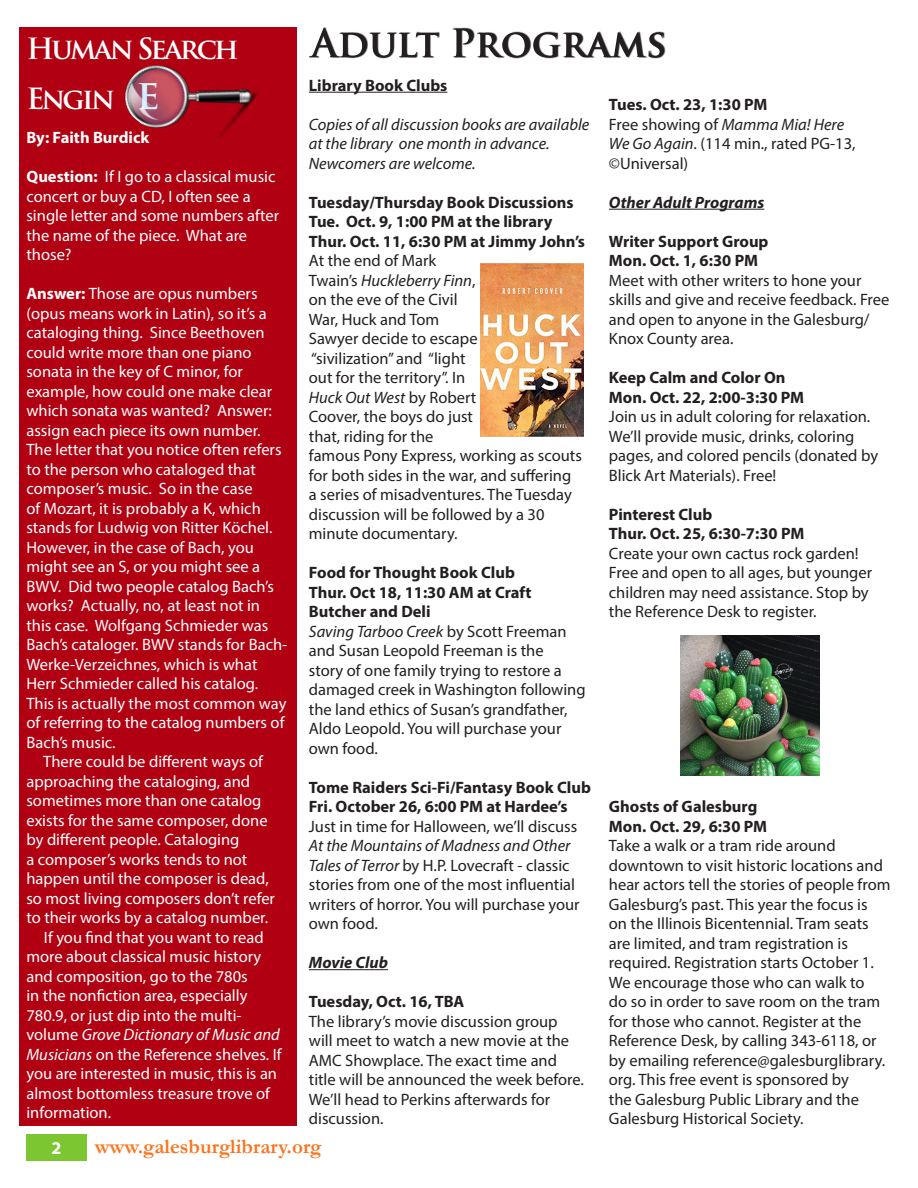
<style>
.page{position:relative;width:918px;height:1188px;background:#fff}
.page>*{position:absolute;margin:0;border:0;box-sizing:border-box;transform-origin:0 0}
.Head_2_reverse{font:700 28.5px "Trajan Pro";letter-spacing:-.09em;color:#fff}
.t1{font:700 21px "Garamond";color:#fb731c}
.t2{font:700 18px "Myriad Pro";color:#fff}
.Body{font:16.5px/19.5px "Myriad Pro";color:#231f20}
.Body-2{font:16.5px/19.5px "Myriad Pro";color:#fff}
.Body-3{font:700 16.5px/19.5px "Myriad Pro";color:#231f20}
.Body-4{font:italic 16.5px/19.5px "Myriad Pro";color:#231f20}
.Body-5{font:italic 700 16.5px "Myriad Pro";color:#231f20}
.Body-6{font:700 16.5px "Myriad Pro";color:#fff}
.s1{font-size:40.5px}
.s2{font-weight:700}
.s3{font-style:italic}
.s4{font-style:normal}
</style>
<div class="page">
<div style="left:26px;top:1134px;width:61px;height:27px;background:#7cc731"></div>
<div style="left:19px;top:27px;width:278px;height:1099px;background:#b10011"></div>
<hr style="left:309px;top:92px;width:138px;height:1px;background:#231f20">
<hr style="left:309px;top:969px;width:79px;height:1px;background:#231f20">
<hr style="left:609px;top:209px;width:155px;height:1px;background:#231f20">
<svg style="left:309px;top:27px;width:356px;height:31px"></svg>
<svg style="left:309px;top:28px;width:354px;height:29px"></svg>
<img style="left:124px;top:65px;width:134px;height:73px">
<img style="left:680px;top:635px;width:140px;height:140px">
<img style="left:481px;top:263px;width:102px;height:173px">
<p class="Head_2_reverse" style="left:26px;top:31px;width:214px">Human Search</p>
<p class="Head_2_reverse" style="left:26px;top:81px;width:135px">Engin <span class="s1">e</span></p>
<p class="Body-6" style="left:26px;top:127px;width:125px">By: Faith Burdick</p>
<p class="Body-2" style="left:26px;top:167px;width:254px"><span class="s2">Question:</span> If I go to a classical music concert or buy a CD, I often see a single letter and some numbers after the name of the piece. What are those?</p>
<p class="Body-2" style="left:26px;top:284px;width:262px"><span class="s2">Answer:</span> Those are opus numbers (opus means work in Latin), so it’s a cataloging thing. Since Beethoven could write more than one piano sonata in the key of C minor, for example, how could one make clear which sonata was wanted? Answer: assign each piece its own number.<br>The letter that you notice often refers to the person who cataloged that composer’s music. So in the case<br>of Mozart, it is probably a K, which stands for Ludwig von Ritter Köchel.<br>However, in the case of Bach, you might see an S, or you might see a BWV. Did two people catalog Bach’s works? Actually, no, at least not in this case. Wolfgang Schmieder was Bach’s cataloger. BWV stands for Bach-Werke-Verzeichnes, which is what Herr Schmieder called his catalog.<br>This is actually the most common way of referring to the catalog numbers of Bach’s music.</p>
<p class="Body-2" style="left:26px;top:752px;width:250px;text-indent:17px">There could be different ways of approaching the cataloging, and sometimes more than one catalog exists for the same composer, done by different people. Cataloging<br>a composer’s works tends to not happen until the composer is dead, so most living composers don’t refer to their works by a catalog number.</p>
<p class="Body-2" style="left:26px;top:927px;width:257px;text-indent:17px">If you find that you want to read more about classical music history and composition, go to the 780s<br>in the nonfiction area, especially<br>780.9, or just dip into the multi&shy;volume <span class="s3">Grove Dictionary of Music and<br>Musicians</span> on the Reference shelves. If you are interested in music, this is an almost bottomless treasure trove of information.</p>
<p class="Body-3" style="left:309px;top:75px;width:140px">Library Book Clubs</p>
<p class="Body-4" style="left:309px;top:114px;width:282px">Copies of all discussion books are available at the library one month in advance.<br>Newcomers are welcome.</p>
<p class="Body-3" style="left:309px;top:192px;width:266px">Tuesday/Thursday Book Discussions</p>
<p class="Body-3" style="left:309px;top:211px;width:245px">Tue. Oct. 9, 1:00 PM at the library</p>
<p class="Body-3" style="left:309px;top:231px;width:278px">Thur. Oct. 11, 6:30 PM at Jimmy John’s</p>
<p class="Body" style="left:309px;top:251px;width:129px">At the end of Mark</p>
<p class="Body-4" style="left:309px;top:270px;width:168px"><span class="s4">Twain’s</span> Huckleberry Finn<span class="s4">,</span></p>
<p class="Body" style="left:309px;top:290px;width:150px">on the eve of the Civil</p>
<p class="Body" style="left:309px;top:309px;width:132px">War, Huck and Tom</p>
<p class="Body" style="left:309px;top:329px;width:170px">Sawyer decide to escape</p>
<p class="Body" style="left:311px;top:348px;width:156px">“sivilization” and “light</p>
<p class="Body" style="left:309px;top:368px;width:158px">out for the territory”. In</p>
<p class="Body-4" style="left:309px;top:387px;width:169px">Huck Out West <span class="s4">by Robert</span></p>
<p class="Body" style="left:309px;top:407px;width:166px">Coover, the boys do just</p>
<p class="Body" style="left:309px;top:426px;width:126px">that, riding for the</p>
<p class="Body" style="left:309px;top:446px;width:275px">famous Pony Express, working as scouts for both sides in the war, and suffering a series of misadventures. The Tuesday discussion will be followed by a 30 minute documentary.</p>
<p class="Body-3" style="left:309px;top:562px;width:208px">Food for Thought Book Club</p>
<p class="Body-3" style="left:309px;top:582px;width:224px">Thur. Oct 18, 11:30 AM at Craft<br>Butcher and Deli</p>
<p class="Body" style="left:309px;top:621px;width:278px"><span class="s3">Saving Tarboo Creek</span> by Scott Freeman and Susan Leopold Freeman is the<br>story of one family trying to restore a damaged creek in Washington following the land ethics of Susan’s grandfather, Aldo Leopold. You will purchase your own food.</p>
<p class="Body-3" style="left:309px;top:777px;width:284px">Tome Raiders Sci-Fi/Fantasy Book Club</p>
<p class="Body-3" style="left:309px;top:796px;width:260px">Fri. October 26, 6:00 PM at Hardee’s</p>
<p class="Body" style="left:309px;top:816px;width:272px">Just in time for Halloween, we’ll discuss <span class="s3">At the Mountains of Madness and Other Tales of Terror</span> by H.P. Lovecraft - classic stories from one of the most influential writers of horror. You will purchase your own food.</p>
<p class="Body-5" style="left:309px;top:952px;width:81px">Movie Club</p>
<p class="Body-3" style="left:309px;top:991px;width:157px">Tuesday, Oct. 16, TBA</p>
<p class="Body" style="left:309px;top:1011px;width:276px">The library’s movie discussion group will meet to watch a new movie at the<br>AMC Showplace. The exact time and title will be announced the week before.<br>We’ll head to Perkins afterwards for discussion.</p>
<p class="t2" style="left:51px;top:1137px;width:11px">2</p>
<p class="t1" style="left:95px;top:1132px;width:228px">www.galesburglibrary.org</p>
<p class="Body-3" style="left:609px;top:94px;width:160px">Tues. Oct. 23, 1:30 PM</p>
<p class="Body" style="left:609px;top:114px;width:248px">Free showing of <span class="s3">Mamma Mia! Here<br>We Go Again</span>. (114 min., rated PG-13, ©Universal)</p>
<p class="Body-5" style="left:609px;top:191px;width:157px">Other Adult Programs</p>
<p class="Body-3" style="left:609px;top:231px;width:161px">Writer Support Group</p>
<p class="Body" style="left:609px;top:251px;width:282px"><span class="s2">Mon. Oct. 1, 6:30 PM<br></span>Meet with other writers to hone your skills and give and receive feedback. Free and open to anyone in the Galesburg/<br>Knox County area.</p>
<p class="Body-3" style="left:609px;top:367px;width:178px">Keep Calm and Color On</p>
<p class="Body-3" style="left:609px;top:387px;width:197px">Mon. Oct. 22, 2:00-3:30 PM</p>
<p class="Body" style="left:609px;top:407px;width:271px">Join us in adult coloring for relaxation.<br>We’ll provide music, drinks, coloring pages, and colored pencils (donated by Blick Art Materials). Free!</p>
<p class="Body-3" style="left:609px;top:504px;width:105px">Pinterest Club</p>
<p class="Body-3" style="left:609px;top:523px;width:197px">Thur. Oct. 25, 6:30-7:30 PM</p>
<p class="Body" style="left:609px;top:543px;width:265px">Create your own cactus rock garden!<br>Free and open to all ages, but younger children may need assistance. Stop by the Reference Desk to register.</p>
<p class="Body-3" style="left:609px;top:796px;width:150px">Ghosts of Galesburg</p>
<p class="Body-3" style="left:609px;top:816px;width:160px">Mon. Oct. 29, 6:30 PM</p>
<p class="Body" style="left:609px;top:836px;width:283px">Take a walk or a tram ride around downtown to visit historic locations and hear actors tell the stories of people from Galesburg’s past. This year the focus is<br>on the Illinois Bicentennial. Tram seats are limited, and tram registration is required. Registration starts October 1.<br>We encourage those who can walk to<br>do so in order to save room on the tram for those who cannot. Register at the Reference Desk, by calling 343-6118, or by emailing reference@galesburglibrary. org. This free event is sponsored by<br>the Galesburg Public Library and the Galesburg Historical Society.</p>
</div>
